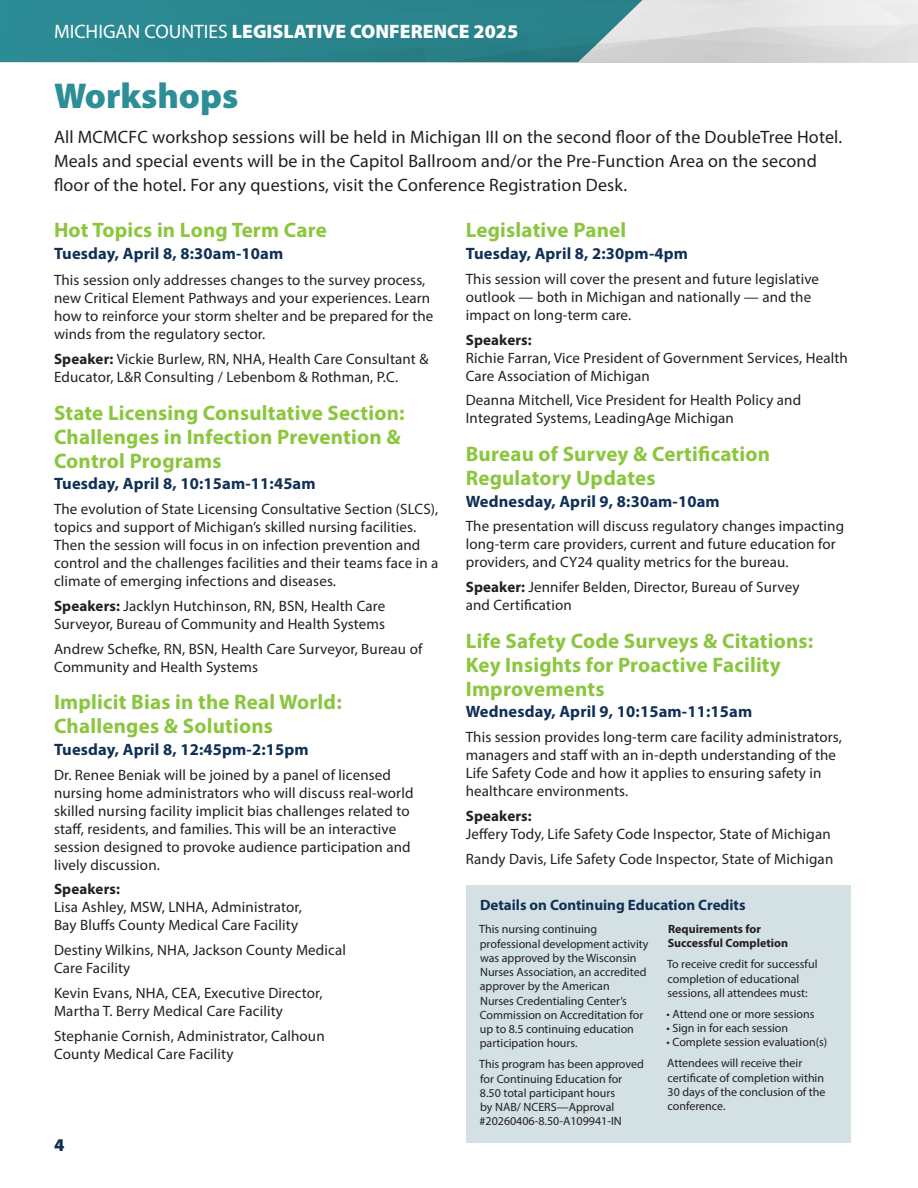
<style>
.page{position:relative;width:918px;height:1188px;background:#fff}
.page>*{position:absolute;margin:0;border:0;box-sizing:border-box;transform-origin:0 0}
.t1{font:900 36px "Myriad Pro";color:#2d8e97}
.t2{font:700 21px/24px "Myriad Pro";letter-spacing:.01em;color:#8bc63e}
.t3{font:900 19.5px "Myriad Pro";color:#fff}
.t4{font:18px/24px "Myriad Pro";letter-spacing:.01em;color:#231f20}
.t5{font:900 18px "Myriad Pro";color:#113056}
.t6{font:700 16.5px "Myriad Pro";letter-spacing:.01em;color:#113056}
.t7{font:15px/18px "Myriad Pro";letter-spacing:.01em;color:#231f20}
.t8{font:700 15px "Myriad Pro";color:#113056}
.t9{font:700 15px "Myriad Pro";letter-spacing:.01em;color:#231f20}
.t10{font:12px/14.2px "Myriad Pro";color:#231f20}
.t11{font:700 12px/14.2px "Myriad Pro";color:#231f20}
.s1{font-weight:400}
.s2{font-weight:700}
</style>
<div class="page">
<svg style="left:0;top:0;width:696px;height:62px;background:#3f8f96"></svg>
<div style="left:466px;top:885px;width:384px;height:257px;background:#d3e1e4"></div>
<h3 class="t3" style="left:54px;top:18px;width:466px"><span class="s1">MICHIGAN COUNTIES</span> LEGISLATIVE CONFERENCE 2025</h3>
<h1 class="t1" style="left:54px;top:72px;width:186px">Workshops</h1>
<p class="t4" style="left:54px;top:125px;width:790px">All MCMCFC workshop sessions will be held in Michigan III on the second floor of the DoubleTree Hotel.<br>Meals and special events will be in the Capitol Ballroom and/or the Pre-Function Area on the second floor of the hotel. For any questions, visit the Conference Registration Desk.</p>
<h2 class="t2" style="left:54px;top:218px;width:274px">Hot Topics in Long Term Care</h2>
<p class="t6" style="left:54px;top:243px;width:231px">Tuesday, April 8, 8:30am-10am</p>
<p class="t7" style="left:54px;top:271px;width:381px">This session only addresses changes to the survey process, new Critical Element Pathways and your experiences. Learn how to reinforce your storm shelter and be prepared for the winds from the regulatory sector.</p>
<p class="t7" style="left:54px;top:350px;width:376px"><span class="s2">Speaker:</span> Vickie Burlew, RN, NHA, Health Care Consultant &amp;<br>Educator, L&amp;R Consulting / Lebenbom &amp; Rothman, P.C.</p>
<h2 class="t2" style="left:54px;top:400px;width:352px">State Licensing Consultative Section:<br>Challenges in Infection Prevention &amp;<br>Control Programs</h2>
<p class="t6" style="left:54px;top:473px;width:263px">Tuesday, April 8, 10:15am-11:45am</p>
<p class="t7" style="left:54px;top:500px;width:386px">The evolution of State Licensing Consultative Section (SLCS), topics and support of Michigan’s skilled nursing facilities.<br>Then the session will focus in on infection prevention and control and the challenges facilities and their teams face in a climate of emerging infections and diseases.</p>
<p class="t7" style="left:54px;top:597px;width:333px"><span class="s2">Speakers:</span> Jacklyn Hutchinson, RN, BSN, Health Care<br>Surveyor, Bureau of Community and Health Systems</p>
<p class="t7" style="left:54px;top:639px;width:370px">Andrew Schefke, RN, BSN, Health Care Surveyor, Bureau of<br>Community and Health Systems</p>
<h2 class="t2" style="left:54px;top:689px;width:289px">Implicit Bias in the Real World:<br>Challenges &amp; Solutions</h2>
<p class="t6" style="left:54px;top:739px;width:256px">Tuesday, April 8, 12:45pm-2:15pm</p>
<p class="t7" style="left:54px;top:765px;width:361px">Dr. Renee Beniak will be joined by a panel of licensed nursing home administrators who will discuss real-world skilled nursing facility implicit bias challenges related to staff, residents, and families. This will be an interactive session designed to provoke audience participation and lively discussion.</p>
<p class="t9" style="left:54px;top:880px;width:68px">Speakers:</p>
<p class="t7" style="left:54px;top:898px;width:250px">Lisa Ashley, MSW, LNHA, Administrator,<br>Bay Bluffs County Medical Care Facility</p>
<p class="t7" style="left:54px;top:941px;width:294px">Destiny Wilkins, NHA, Jackson County Medical<br>Care Facility</p>
<p class="t7" style="left:54px;top:984px;width:270px">Kevin Evans, NHA, CEA, Executive Director,<br>Martha T. Berry Medical Care Facility</p>
<p class="t7" style="left:54px;top:1026px;width:272px">Stephanie Cornish, Administrator, Calhoun<br>County Medical Care Facility</p>
<h2 class="t2" style="left:466px;top:218px;width:162px">Legislative Panel</h2>
<p class="t6" style="left:466px;top:243px;width:224px">Tuesday, April 8, 2:30pm-4pm</p>
<p class="t7" style="left:466px;top:270px;width:355px">This session will cover the present and future legislative outlook — both in Michigan and nationally — and the impact on long-term care.</p>
<p class="t9" style="left:466px;top:330px;width:68px">Speakers:</p>
<p class="t7" style="left:466px;top:348px;width:384px">Richie Farran, Vice President of Government Services, Health<br>Care Association of Michigan</p>
<p class="t7" style="left:466px;top:391px;width:337px">Deanna Mitchell, Vice President for Health Policy and<br>Integrated Systems, LeadingAge Michigan</p>
<h2 class="t2" style="left:466px;top:441px;width:306px">Bureau of Survey &amp; Certification<br>Regulatory Updates</h2>
<p class="t6" style="left:466px;top:490px;width:256px">Wednesday, April 9, 8:30am-10am</p>
<p class="t7" style="left:466px;top:517px;width:380px">The presentation will discuss regulatory changes impacting long-term care providers, current and future education for providers, and CY24 quality metrics for the bureau.</p>
<p class="t7" style="left:466px;top:578px;width:335px"><span class="s2">Speaker:</span> Jennifer Belden, Director, Bureau of Survey and Certification</p>
<h2 class="t2" style="left:466px;top:628px;width:349px">Life Safety Code Surveys &amp; Citations:<br>Key Insights for Proactive Facility<br>Improvements</h2>
<p class="t6" style="left:466px;top:701px;width:288px">Wednesday, April 9, 10:15am-11:15am</p>
<p class="t7" style="left:466px;top:728px;width:378px">This session provides long-term care facility administrators, managers and staff with an in-depth understanding of the Life Safety Code and how it applies to ensuring safety in healthcare environments.</p>
<p class="t9" style="left:466px;top:806px;width:68px">Speakers:</p>
<p class="t7" style="left:466px;top:821px;width:369px;line-height:24.8px">Jeffery Tody, Life Safety Code Inspector, State of Michigan<br>Randy Davis, Life Safety Code Inspector, State of Michigan</p>
<p class="t8" style="left:480px;top:895px;width:267px">Details on Continuing Education Credits</p>
<p class="t11" style="left:668px;top:922px;width:122px">Requirements for<br>Successful Completion</p>
<p class="t10" style="left:667px;top:957px;width:152px">To receive credit for successful completion of educational sessions, all attendees must:</p>
<p class="t10" style="left:667px;top:1007px;width:149px">• Attend one or more sessions</p>
<p class="t10" style="left:667px;top:1021px;width:123px">• Sign in for each session</p>
<p class="t10" style="left:667px;top:1032px;width:162px;line-height:21px">• Complete session evaluation(s)<br>Attendees will receive their</p>
<p class="t10" style="left:667px;top:1070px;width:160px">certificate of completion within<br>30 days of the conclusion of the conference.</p>
<p class="t10" style="left:479px;top:922px;width:171px">This nursing continuing professional development activity was approved by the Wisconsin<br>Nurses Association, an accredited approver by the American<br>Nurses Credentialing Center’s<br>Commission on Accreditation for up to 8.5 continuing education participation hours.</p>
<p class="t10" style="left:479px;top:1057px;width:166px">This program has been approved for Continuing Education for<br>8.50 total participant hours<br>by NAB/ NCERS—Approval #20260406-8.50-A109941-IN</p>
<p class="t5" style="left:54px;top:1133px;width:12px">4</p>
</div>
